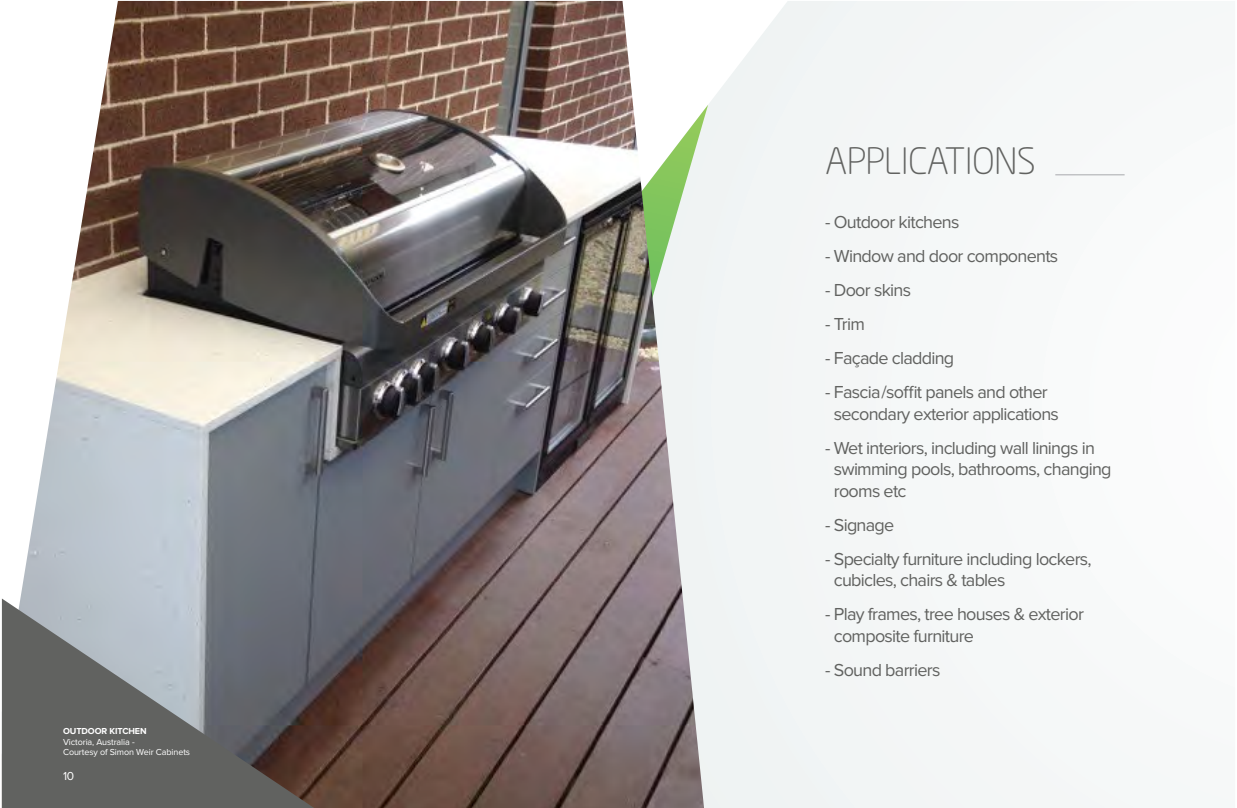
<style>
.page{position:relative;width:1237px;height:808px;background:#fff}
.page>*{position:absolute;margin:0;border:0;box-sizing:border-box;transform-origin:0 0}
.t1{font:300 36px "Neo Sans W1 G";letter-spacing:-.02em;color:#616260}
.t2{font:18px/21.6px "Proxima Nova";letter-spacing:-.04em;color:#616260}
.t3{font:12px "Proxima Nova";color:#fff}
.t4{font:9px "Proxima Nova";letter-spacing:-.01em;color:#fff}
.t5{font:700 9px "Proxima Nova";letter-spacing:-.01em;color:#fff}
</style>
<div class="page">
<div style="left:704px;top:1px;width:421px;height:807px;background:#f4f6f6"></div>
<hr style="left:704px;top:105px;width:4px;height:432px;background:#f0f4f5">
<img style="left:20px;top:1px;width:684px;height:807px">
<svg style="left:2px;top:598px;width:314px;height:210px;fill:#616260"></svg>
<hr style="left:1055px;top:174px;width:69px;height:1px;background:#a8a9ad">
<p class="t5" style="left:63px;top:726px;width:85px">OUTDOOR KITCHEN</p>
<p class="t4" style="left:63px;top:737px;width:73px">Victoria, Australia -</p>
<p class="t4" style="left:63px;top:748px;width:129px">Courtesy of Simon Weir Cabinets</p>
<p class="t3" style="left:63px;top:770px;width:13px">10</p>
<p class="t1" style="left:825px;top:139px;width:212px">APPLICATIONS</p>
<p class="t2" style="left:825px;top:212px;width:136px">- Outdoor kitchens</p>
<p class="t2" style="left:825px;top:246px;width:235px">- Window and door components</p>
<p class="t2" style="left:825px;top:280px;width:87px">- Door skins</p>
<p class="t2" style="left:825px;top:314px;width:41px">- Trim</p>
<p class="t2" style="left:825px;top:348px;width:131px">- Façade cladding</p>
<p class="t2" style="left:834px;top:382px;width:227px;text-indent:-9px">- Fascia/soffit panels and other secondary exterior applications</p>
<p class="t2" style="left:834px;top:438px;width:279px;text-indent:-9px">- Wet interiors, including wall linings in swimming pools, bathrooms, changing rooms etc</p>
<p class="t2" style="left:825px;top:515px;width:71px">- Signage</p>
<p class="t2" style="left:834px;top:549px;width:259px;text-indent:-9px">- Specialty furniture including lockers, cubicles, chairs &amp; tables</p>
<p class="t2" style="left:834px;top:604px;width:252px;text-indent:-9px">- Play frames, tree houses &amp; exterior composite furniture</p>
<p class="t2" style="left:825px;top:660px;width:117px">- Sound barriers</p>
</div>
